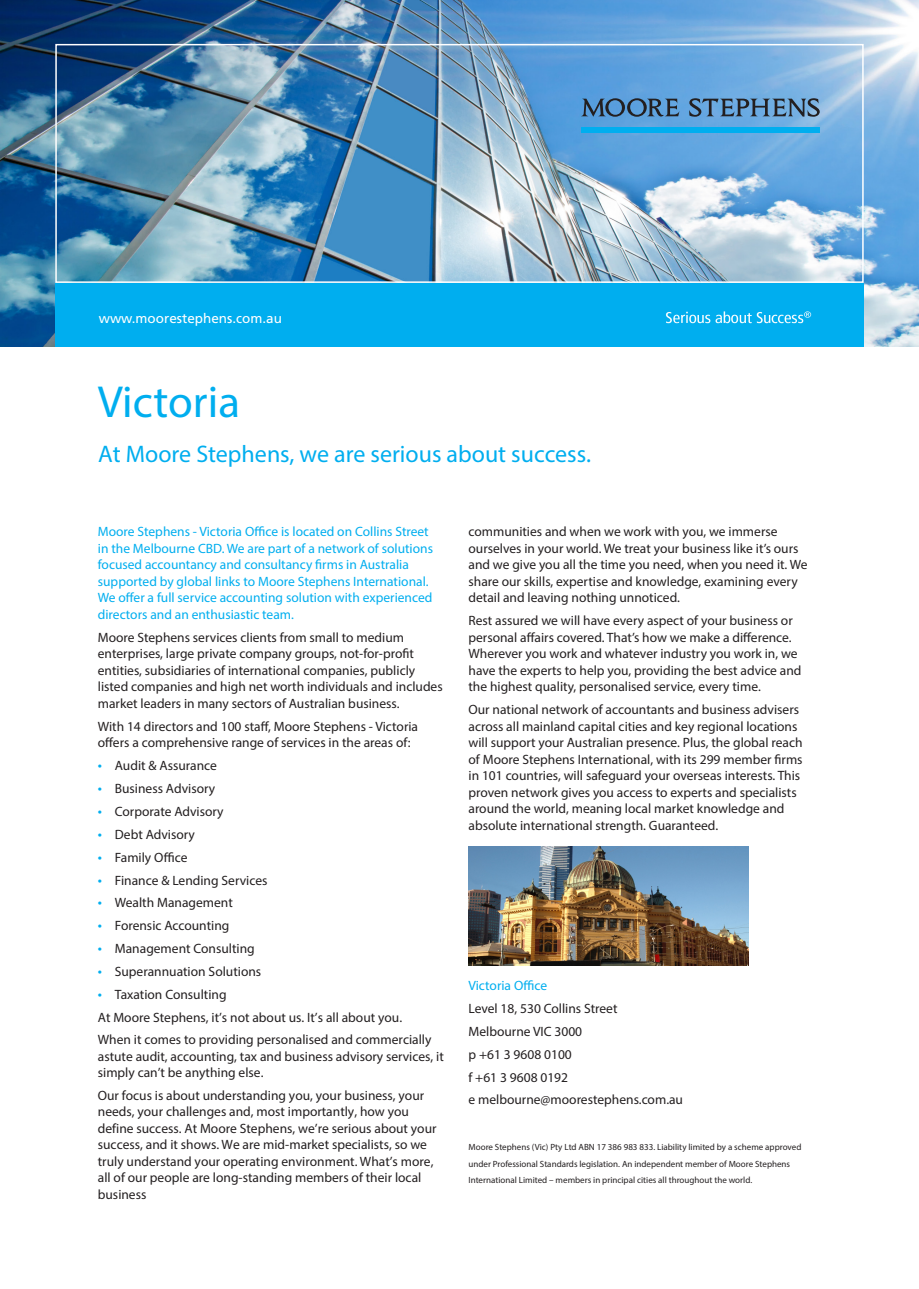
<style>
.page{position:relative;width:919px;height:1289px;background:#fff}
.page>*{position:absolute;margin:0;border:0;box-sizing:border-box;transform-origin:0 0}
.Header_A{font:45px "Myriad Pro";color:#00aeef}
.Breakout{font:24px "Myriad Pro";color:#00aeef}
.Body_copy{font:13.5px/16.5px "Myriad Pro";color:#231f20}
.Body_copy-2{font:13.5px/16.5px "Myriad Pro";color:#00aeef}
.t1{font:13.5px "Frutiger LT Std";color:#fff}
.Body_copy-3{font:9px/16.5px "Myriad Pro";color:#231f20}
.s1{font-size:15px;color:#00aeef}
</style>
<div class="page">
<img style="left:0;top:0;width:918px;height:347px">
<div style="left:55px;top:44px;width:808px;height:239px;border:2px solid #fff"></div>
<div style="left:55px;top:283px;width:808px;height:64px;background:#00aeef"></div>
<div style="left:581px;top:127px;width:239px;height:6px;background:#00aeef"></div>
<svg style="left:581px;top:98px;width:98px;height:19px;background:#47749d"></svg>
<svg style="left:689px;top:98px;width:130px;height:19px;background:#557da1"></svg>
<img style="left:666px;top:311px;width:146px;height:13px">
<img style="left:468px;top:846px;width:280px;height:119px">
<p class="t1" style="left:99px;top:310px;width:185px">www.moorestephens.com.au</p>
<p class="Header_A" style="left:98px;top:374px;width:144px">Victoria</p>
<p class="Breakout" style="left:98px;top:439px;width:494px">At Moore Stephens, we are serious about success.</p>
<p class="Body_copy-2" style="left:98px;top:523px;width:336px">Moore Stephens - Victoria Office is located on Collins Street in the Melbourne CBD. We are part of a network of solutions focused accountancy and consultancy firms in Australia supported by global links to Moore Stephens International.<br>We offer a full service accounting solution with experienced directors and an enthusiastic team.</p>
<p class="Body_copy" style="left:98px;top:628px;width:346px">Moore Stephens services clients from small to medium enterprises, large private company groups, not-for-profit entities, subsidiaries of international companies, publicly listed companies and high net worth individuals and includes market leaders in many sectors of Australian business.</p>
<p class="Body_copy" style="left:98px;top:717px;width:322px">With 14 directors and 100 staff, Moore Stephens - Victoria offers a comprehensive range of services in the areas of:</p>
<p class="Body_copy" style="left:98px;top:757px;width:121px"><span class="s1">•</span> Audit &amp; Assurance</p>
<p class="Body_copy" style="left:98px;top:780px;width:119px"><span class="s1">•</span> Business Advisory</p>
<p class="Body_copy" style="left:98px;top:802px;width:127px"><span class="s1">•</span> Corporate Advisory</p>
<p class="Body_copy" style="left:98px;top:825px;width:99px"><span class="s1">•</span> Debt Advisory</p>
<p class="Body_copy" style="left:98px;top:848px;width:91px"><span class="s1">•</span> Family Office</p>
<p class="Body_copy" style="left:98px;top:871px;width:171px"><span class="s1">•</span> Finance &amp; Lending Services</p>
<p class="Body_copy" style="left:98px;top:894px;width:136px"><span class="s1">•</span> Wealth Management</p>
<p class="Body_copy" style="left:98px;top:917px;width:133px"><span class="s1">•</span> Forensic Accounting</p>
<p class="Body_copy" style="left:98px;top:940px;width:158px"><span class="s1">•</span> Management Consulting</p>
<p class="Body_copy" style="left:98px;top:963px;width:165px"><span class="s1">•</span> Superannuation Solutions</p>
<p class="Body_copy" style="left:98px;top:985px;width:130px"><span class="s1">•</span> Taxation Consulting</p>
<p class="Body_copy" style="left:98px;top:1005px;width:335px;line-height:22.6px">At Moore Stephens, it’s not about us. It’s all about you.<br>When it comes to providing personalised and commercially</p>
<p class="Body_copy" style="left:98px;top:1047px;width:347px">astute audit, accounting, tax and business advisory services, it simply can’t be anything else.</p>
<p class="Body_copy" style="left:98px;top:1086px;width:340px">Our focus is about understanding you, your business, your needs, your challenges and, most importantly, how you define success. At Moore Stephens, we’re serious about your success, and it shows. We are mid-market specialists, so we truly understand your operating environment. What’s more, all of our people are long-standing members of their local business</p>
<p class="Body_copy" style="left:468px;top:523px;width:340px">communities and when we work with you, we immerse ourselves in your world. We treat your business like it’s ours and we give you all the time you need, when you need it. We share our skills, expertise and knowledge, examining every detail and leaving nothing unnoticed.</p>
<p class="Body_copy" style="left:468px;top:612px;width:334px">Rest assured we will have every aspect of your business or personal affairs covered. That’s how we make a difference.<br>Wherever you work and whatever industry you work in, we have the experts to help you, providing the best advice and the highest quality, personalised service, every time.</p>
<p class="Body_copy" style="left:468px;top:701px;width:335px">Our national network of accountants and business advisers across all mainland capital cities and key regional locations will support your Australian presence. Plus, the global reach of Moore Stephens International, with its 299 member firms in 101 countries, will safeguard your overseas interests. This proven network gives you access to experts and specialists around the world, meaning local market knowledge and absolute international strength. Guaranteed.</p>
<p class="Body_copy-2" style="left:468px;top:976px;width:80px">Victoria Office</p>
<p class="Body_copy" style="left:468px;top:999px;width:150px">Level 18, 530 Collins Street</p>
<p class="Body_copy" style="left:468px;top:1022px;width:115px">Melbourne VIC 3000</p>
<p class="Body_copy" style="left:468px;top:1045px;width:105px">p +61 3 9608 0100</p>
<p class="Body_copy" style="left:468px;top:1068px;width:101px">f +61 3 9608 0192</p>
<p class="Body_copy" style="left:468px;top:1091px;width:216px">e melbourne@moorestephens.com.au</p>
<p class="Body_copy-3" style="left:468px;top:1138px;width:334px">Moore Stephens (Vic) Pty Ltd ABN 17 386 983 833. Liability limited by a scheme approved under Professional Standards legislation. An independent member of Moore Stephens<br>International Limited – members in principal cities all throughout the world.</p>
</div>
